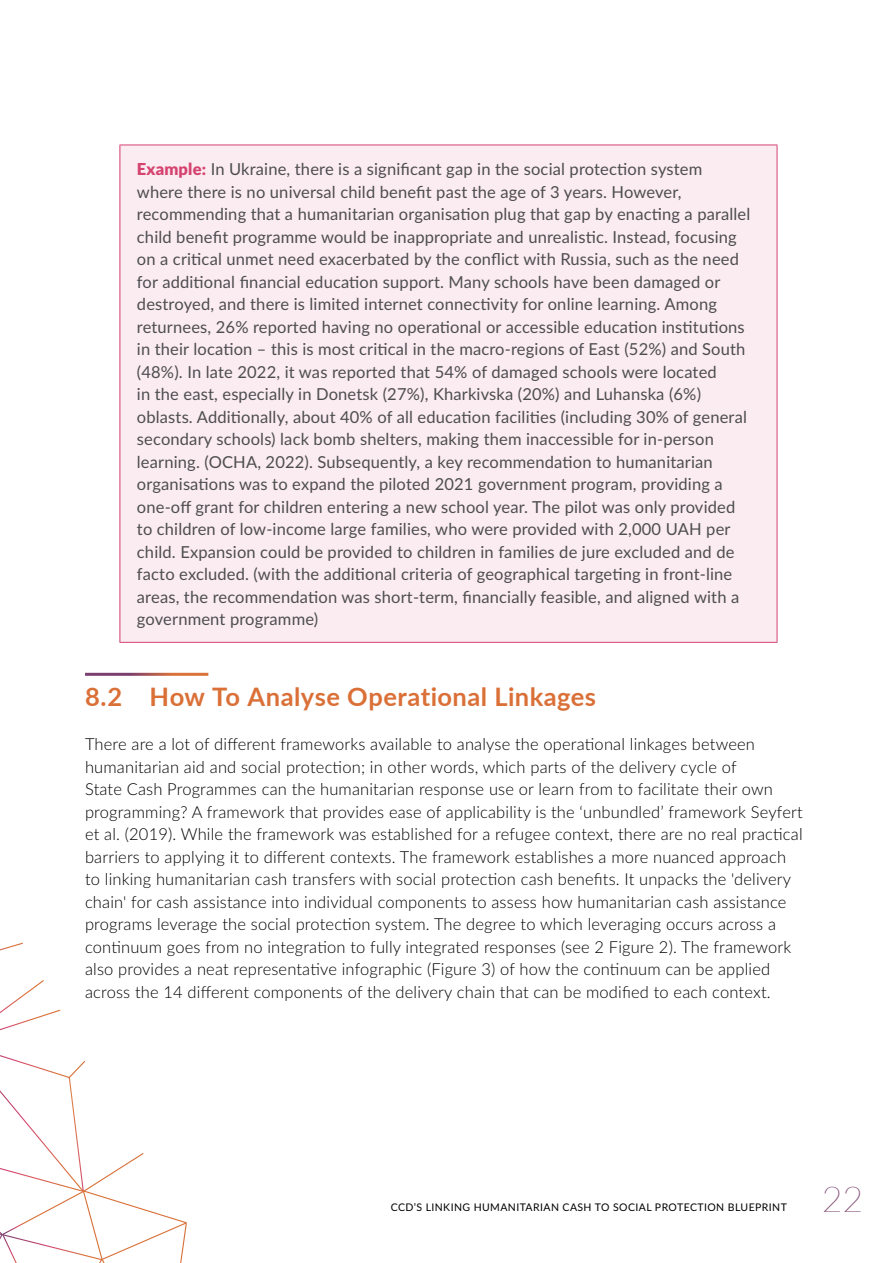
<style>
.page{position:relative;width:893px;height:1263px;background:#fff}
.page>*{position:absolute;margin:0;border:0;box-sizing:border-box;transform-origin:0 0}
.t1{font:100 36px "Lato";color:#85517a}
.t2{font:700 25.5px "Lato";letter-spacing:.02em;color:#da7037}
.t3{font:16.5px/22.5px "Lato";letter-spacing:.01em;color:#4d4d4f}
.t4{font:300 16.5px/22.5px "Lato";letter-spacing:.01em;color:#000}
.t5{font:10.5px "Lato";letter-spacing:.04em;color:#000}
.s1{font-weight:900;color:#d5436f}
</style>
<div class="page">
<svg style="left:0;top:942px;width:23px;height:9px"></svg>
<svg style="left:0;top:980px;width:187px;height:283px"></svg>
<div style="left:120px;top:145px;width:657px;height:497px;background:#fbecf1"></div>
<hr style="left:120px;top:145px;width:657px;height:1px;background:#d5436f">
<hr style="left:120px;top:145px;width:1px;height:497px;background:#d5436f">
<hr style="left:777px;top:145px;width:1px;height:497px;background:#d5436f">
<hr style="left:120px;top:642px;width:657px;height:1px;background:#d5436f">
<p class="t3" style="left:137px;top:157px;width:615px"><span class="s1">Example:</span> In Ukraine, there is a significant gap in the social protection system where there is no universal child benefit past the age of 3 years. However, recommending that a humanitarian organisation plug that gap by enacting a parallel child benefit programme would be inappropriate and unrealistic. Instead, focusing on a critical unmet need exacerbated by the conflict with Russia, such as the need for additional financial education support. Many schools have been damaged or destroyed, and there is limited internet connectivity for online learning. Among returnees, 26% reported having no operational or accessible education institutions in their location – this is most critical in the macro-regions of East (52%) and South (48%). In late 2022, it was reported that 54% of damaged schools were located<br>in the east, especially in Donetsk (27%), Kharkivska (20%) and Luhanska (6%) oblasts. Additionally, about 40% of all education facilities (including 30% of general secondary schools) lack bomb shelters, making them inaccessible for in-person learning. (OCHA, 2022). Subsequently, a key recommendation to humanitarian organisations was to expand the piloted 2021 government program, providing a one-off grant for children entering a new school year. The pilot was only provided to children of low-income large families, who were provided with 2,000 UAH per child. Expansion could be provided to children in families de jure excluded and de facto excluded. (with the additional criteria of geographical targeting in front-line areas, the recommendation was short-term, financially feasible, and aligned with a government programme)</p>
<h2 class="t2" style="left:85px;top:677px;width:513px">8.2 How To Analyse Operational Linkages</h2>
<p class="t4" style="left:85px;top:732px;width:719px">There are a lot of different frameworks available to analyse the operational linkages between humanitarian aid and social protection; in other words, which parts of the delivery cycle of<br>State Cash Programmes can the humanitarian response use or learn from to facilitate their own programming? A framework that provides ease of applicability is the ‘unbundled’ framework Seyfert et al. (2019). While the framework was established for a refugee context, there are no real practical barriers to applying it to different contexts. The framework establishes a more nuanced approach to linking humanitarian cash transfers with social protection cash benefits. It unpacks the 'delivery chain' for cash assistance into individual components to assess how humanitarian cash assistance programs leverage the social protection system. The degree to which leveraging occurs across a continuum goes from no integration to fully integrated responses (see 2 Figure 2). The framework also provides a neat representative infographic (Figure 3) of how the continuum can be applied across the 14 different components of the delivery chain that can be modified to each context.</p>
<p class="t5" style="left:391px;top:1199px;width:398px">CCD’S LINKING HUMANITARIAN CASH TO SOCIAL PROTECTION BLUEPRINT</p>
<h1 class="t1" style="left:822px;top:1174px;width:43px">22</h1>
</div>
